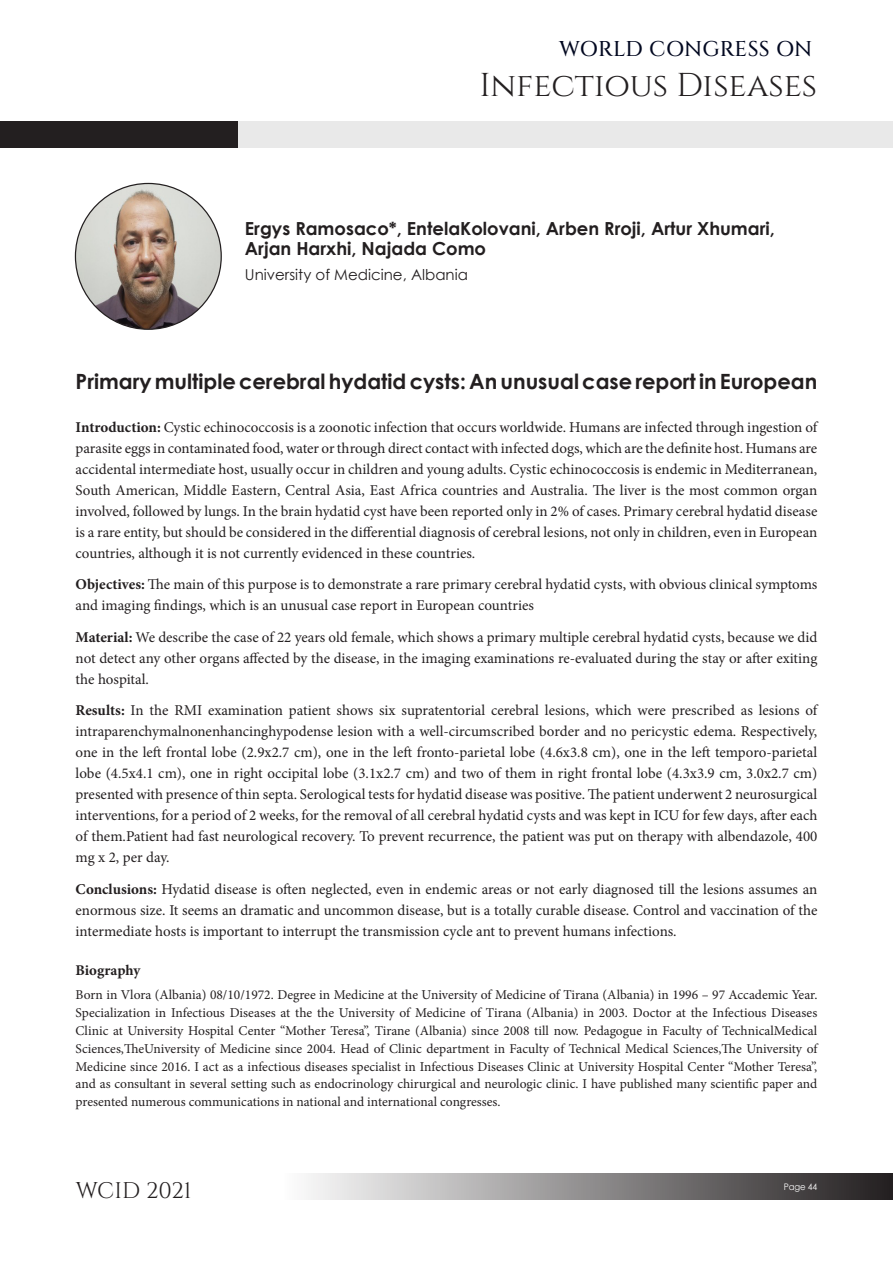
<style>
.page{position:relative;width:893px;height:1263px;background:#fff}
.page>*{position:absolute;margin:0;border:0;box-sizing:border-box;transform-origin:0 0}
.t1{font:33px "Cinzel";color:#231f20}
.t2{font:22.5px "Cinzel";color:#231f20}
.t3{font:500 21.3px "Cinzel";color:#020820}
.Keynote_Title{font:700 21px "Century Gothic";color:#231f20}
.Keynote_Title-2{font:700 18px/19.8px "Century Gothic";color:#231f20}
.Keynote_Affiliation{font:15px/21px "Minion Pro";color:#231f20;text-align:justify}
.Keynote_Affiliation-2{font:15px "Century Gothic";color:#231f20}
.Biography_Heading_Co{font:700 14.85px "Minion Pro";color:#231f20}
.Keynote_Affiliation-3{font:13.5px/17.9px "Minion Pro";color:#231f20;text-align:justify}
.t4{font:9px "Century Gothic";letter-spacing:-.01em;color:#fff;scale:.95 1}
.s1{font-weight:700}
</style>
<div class="page">
<div style="left:284px;top:1173px;width:609px;height:26px;background:linear-gradient(to right,#fdfdfd,#231f20)"></div>
<div style="left:0;top:121px;width:893px;height:27px;background:#e9e9e9"></div>
<div style="left:0;top:121px;width:237px;height:27px;background:#231f20"></div>
<img style="left:75px;top:183px;width:146px;height:146px;border-radius:73px">
<h3 class="t3" style="left:559px;top:35px;width:255px">WORLD CONGRESS ON</h3>
<h1 class="t1" style="left:479px;top:63px;width:339px">Infectious Diseases</h1>
<p class="Keynote_Title-2" style="left:245px;top:218px;width:531px">Ergys Ramosaco*, EntelaKolovani, Arben Rroji, Artur Xhumari,<br>Arjan Harxhi, Najada Como</p>
<p class="Keynote_Affiliation-2" style="left:245px;top:264px;width:225px">University of Medicine, Albania</p>
<p class="Keynote_Title" style="left:76px;top:366px;width:743px">Primary multiple cerebral hydatid cysts: An unusual case report in European</p>
<p class="Keynote_Affiliation" style="left:76px;top:416px;width:743px"><span class="s1">Introduction:</span> Cystic echinococcosis is a zoonotic infection that occurs worldwide. Humans are infected through ingestion of parasite eggs in contaminated food, water or through direct contact with infected dogs, which are the definite host. Humans are accidental intermediate host, usually occur in children and young adults. Cystic echinococcosis is endemic in Mediterranean, South American, Middle Eastern, Central Asia, East Africa countries and Australia. The liver is the most common organ involved, followed by lungs. In the brain hydatid cyst have been reported only in 2% of cases. Primary cerebral hydatid disease is a rare entity, but should be considered in the differential diagnosis of cerebral lesions, not only in children, even in European countries, although it is not currently evidenced in these countries.</p>
<p class="Keynote_Affiliation" style="left:76px;top:574px;width:743px"><span class="s1">Objectives:</span> The main of this purpose is to demonstrate a rare primary cerebral hydatid cysts, with obvious clinical symptoms and imaging findings, which is an unusual case report in European countries</p>
<p class="Keynote_Affiliation" style="left:76px;top:627px;width:743px"><span class="s1">Material:</span> We describe the case of 22 years old female, which shows a primary multiple cerebral hydatid cysts, because we did not detect any other organs affected by the disease, in the imaging examinations re-evaluated during the stay or after exiting the hospital.</p>
<p class="Keynote_Affiliation" style="left:76px;top:700px;width:743px"><span class="s1">Results:</span> In the RMI examination patient shows six supratentorial cerebral lesions, which were prescribed as lesions of intraparenchymalnonenhancinghypodense lesion with a well-circumscribed border and no pericystic edema. Respectively, one in the left frontal lobe (2.9x2.7 cm), one in the left fronto-parietal lobe (4.6x3.8 cm), one in the left temporo-parietal lobe (4.5x4.1 cm), one in right occipital lobe (3.1x2.7 cm) and two of them in right frontal lobe (4.3x3.9 cm, 3.0x2.7 cm) presented with presence of thin septa. Serological tests for hydatid disease was positive. The patient underwent 2 neurosurgical interventions, for a period of 2 weeks, for the removal of all cerebral hydatid cysts and was kept in ICU for few days, after each of them.Patient had fast neurological recovery. To prevent recurrence, the patient was put on therapy with albendazole, 400 mg x 2, per day.</p>
<p class="Keynote_Affiliation" style="left:76px;top:879px;width:743px"><span class="s1">Conclusions:</span> Hydatid disease is often neglected, even in endemic areas or not early diagnosed till the lesions assumes an enormous size. It seems an dramatic and uncommon disease, but is a totally curable disease. Control and vaccination of the intermediate hosts is important to interrupt the transmission cycle ant to prevent humans infections.</p>
<p class="Biography_Heading_Co" style="left:76px;top:960px;width:66px">Biography</p>
<p class="Keynote_Affiliation-3" style="left:76px;top:986px;width:743px">Born in Vlora (Albania) 08/10/1972. Degree in Medicine at the University of Medicine of Tirana (Albania) in 1996 – 97 Accademic Year.<br>Specialization in Infectious Diseases at the the University of Medicine of Tirana (Albania) in 2003. Doctor at the Infectious Diseases Clinic at University Hospital Center “Mother Teresa”, Tirane (Albania) since 2008 till now. Pedagogue in Faculty of TechnicalMedical Sciences,TheUniversity of Medicine since 2004. Head of Clinic department in Faculty of Technical Medical Sciences,The University of Medicine since 2016. I act as a infectious diseases specialist in Infectious Diseases Clinic at University Hospital Center “Mother Teresa”, and as consultant in several setting such as endocrinology chirurgical and neurologic clinic. I have published many scientific paper and presented numerous communications in national and international congresses.</p>
<h2 class="t2" style="left:76px;top:1175px;width:117px">WCID 2021</h2>
<p class="t4" style="left:784px;top:1180px;width:37px">Page 44</p>
</div>
